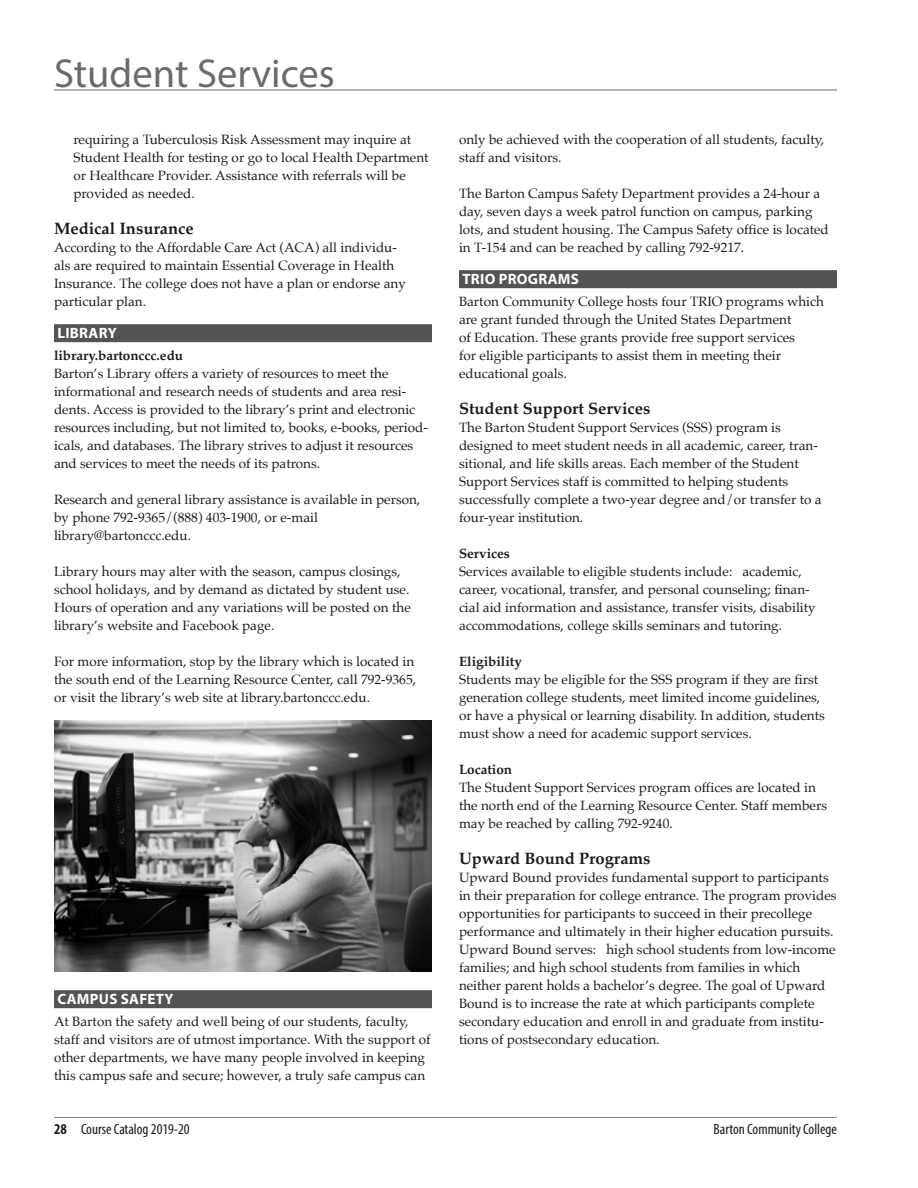
<style>
.page{position:relative;width:918px;height:1188px;background:#fff}
.page>*{position:absolute;margin:0;border:0;box-sizing:border-box;transform-origin:0 0}
.t1{font:40.5px "Myriad Pro";color:#6a6c6c}
.t2{font:700 16.5px "Palatino";color:#1c1b1a}
.t3{font:condensed 15px "Myriad Pro";color:#1c1b1a}
.t4{font:700 15px "Myriad Pro";letter-spacing:.02em;color:#fff}
.t5{font:13.5px/18px "Palatino";color:#1c1b1a}
.t6{font:700 13.5px "Palatino";color:#1c1b1a}
.s1{font-weight:700}
</style>
<div class="page">
<hr style="left:54px;top:1117px;width:783px;height:1px;background:#818383">
<hr style="left:54px;top:90px;width:783px;height:1px;background:#6a6c6c">
<div style="left:54px;top:324px;width:378px;height:18px;background:#535454"></div>
<div style="left:54px;top:990px;width:378px;height:18px;background:#535454"></div>
<div style="left:459px;top:270px;width:378px;height:18px;background:#535454"></div>
<img style="left:54px;top:720px;width:378px;height:252px">
<h1 class="t1" style="left:54px;top:49px;width:282px">Student Services</h1>
<p class="t5" style="left:73px;top:130px;width:357px">requiring a Tuberculosis Risk Assessment may inquire at Student Health for testing or go to local Health Department or Healthcare Provider. Assistance with referrals will be provided as needed.</p>
<p class="t2" style="left:54px;top:214px;width:141px">Medical Insurance</p>
<p class="t5" style="left:54px;top:238px;width:353px">According to the Affordable Care Act (ACA) all individu&shy;als are required to maintain Essential Coverage in Health Insurance. The college does not have a plan or endorse any particular plan.</p>
<p class="t4" style="left:57px;top:323px;width:61px">LIBRARY</p>
<p class="t6" style="left:54px;top:344px;width:131px">library.bartonccc.edu</p>
<p class="t5" style="left:54px;top:364px;width:375px">Barton’s Library offers a variety of resources to meet the informational and research needs of students and area resi&shy;dents. Access is provided to the library’s print and electronic resources including, but not limited to, books, e-books, period&shy;icals, and databases. The library strives to adjust it resources and services to meet the needs of its patrons.</p>
<p class="t5" style="left:54px;top:490px;width:368px">Research and general library assistance is available in person, by phone 792-9365/(888) 403-1900, or e-mail library@bartonccc.edu.</p>
<p class="t5" style="left:54px;top:562px;width:358px">Library hours may alter with the season, campus closings, school holidays, and by demand as dictated by student use.<br>Hours of operation and any variations will be posted on the library’s website and Facebook page.</p>
<p class="t5" style="left:54px;top:652px;width:364px">For more information, stop by the library which is located in the south end of the Learning Resource Center, call 792-9365, or visit the library’s web site at library.bartonccc.edu.</p>
<p class="t4" style="left:57px;top:989px;width:118px">CAMPUS SAFETY</p>
<p class="t5" style="left:54px;top:1012px;width:378px">At Barton the safety and well being of our students, faculty, staff and visitors are of utmost importance. With the support of other departments, we have many people involved in keeping this campus safe and secure; however, a truly safe campus can</p>
<p class="t5" style="left:459px;top:130px;width:367px">only be achieved with the cooperation of all students, faculty, staff and visitors.</p>
<p class="t5" style="left:459px;top:184px;width:371px">The Barton Campus Safety Department provides a 24-hour a day, seven days a week patrol function on campus, parking lots, and student housing. The Campus Safety office is located in T-154 and can be reached by calling 792-9217.</p>
<p class="t4" style="left:462px;top:269px;width:118px">TRIO PROGRAMS</p>
<p class="t5" style="left:459px;top:292px;width:367px">Barton Community College hosts four TRIO programs which are grant funded through the United States Department<br>of Education. These grants provide free support services<br>for eligible participants to assist them in meeting their educational goals.</p>
<p class="t2" style="left:459px;top:394px;width:193px">Student Support Services</p>
<p class="t5" style="left:459px;top:418px;width:364px">The Barton Student Support Services (SSS) program is designed to meet student needs in all academic, career, tran&shy;sitional, and life skills areas. Each member of the Student Support Services staff is committed to helping students successfully complete a two-year degree and/or transfer to a four-year institution.</p>
<p class="t6" style="left:459px;top:542px;width:52px">Services</p>
<p class="t5" style="left:459px;top:562px;width:358px">Services available to eligible students include: academic, career, vocational, transfer, and personal counseling; finan&shy;cial aid information and assistance, transfer visits, disability accommodations, college skills seminars and tutoring.</p>
<p class="t6" style="left:459px;top:650px;width:64px">Eligibility</p>
<p class="t5" style="left:459px;top:670px;width:367px">Students may be eligible for the SSS program if they are first generation college students, meet limited income guidelines, or have a physical or learning disability. In addition, students must show a need for academic support services.</p>
<p class="t6" style="left:459px;top:758px;width:55px">Location</p>
<p class="t5" style="left:459px;top:778px;width:370px">The Student Support Services program offices are located in the north end of the Learning Resource Center. Staff members may be reached by calling 792-9240.</p>
<p class="t2" style="left:459px;top:844px;width:193px">Upward Bound Programs</p>
<p class="t5" style="left:459px;top:868px;width:379px">Upward Bound provides fundamental support to participants in their preparation for college entrance. The program provides opportunities for participants to succeed in their precollege performance and ultimately in their higher education pursuits.<br>Upward Bound serves: high school students from low-income families; and high school students from families in which neither parent holds a bachelor’s degree. The goal of Upward Bound is to increase the rate at which participants complete secondary education and enroll in and graduate from institu&shy;tions of postsecondary education.</p>
<p class="t3" style="left:54px;top:1120px;width:137px"><span class="s1">28</span> Course Catalog 2019-20</p>
<p class="t3" style="left:714px;top:1120px;width:125px">Barton Community College</p>
</div>
